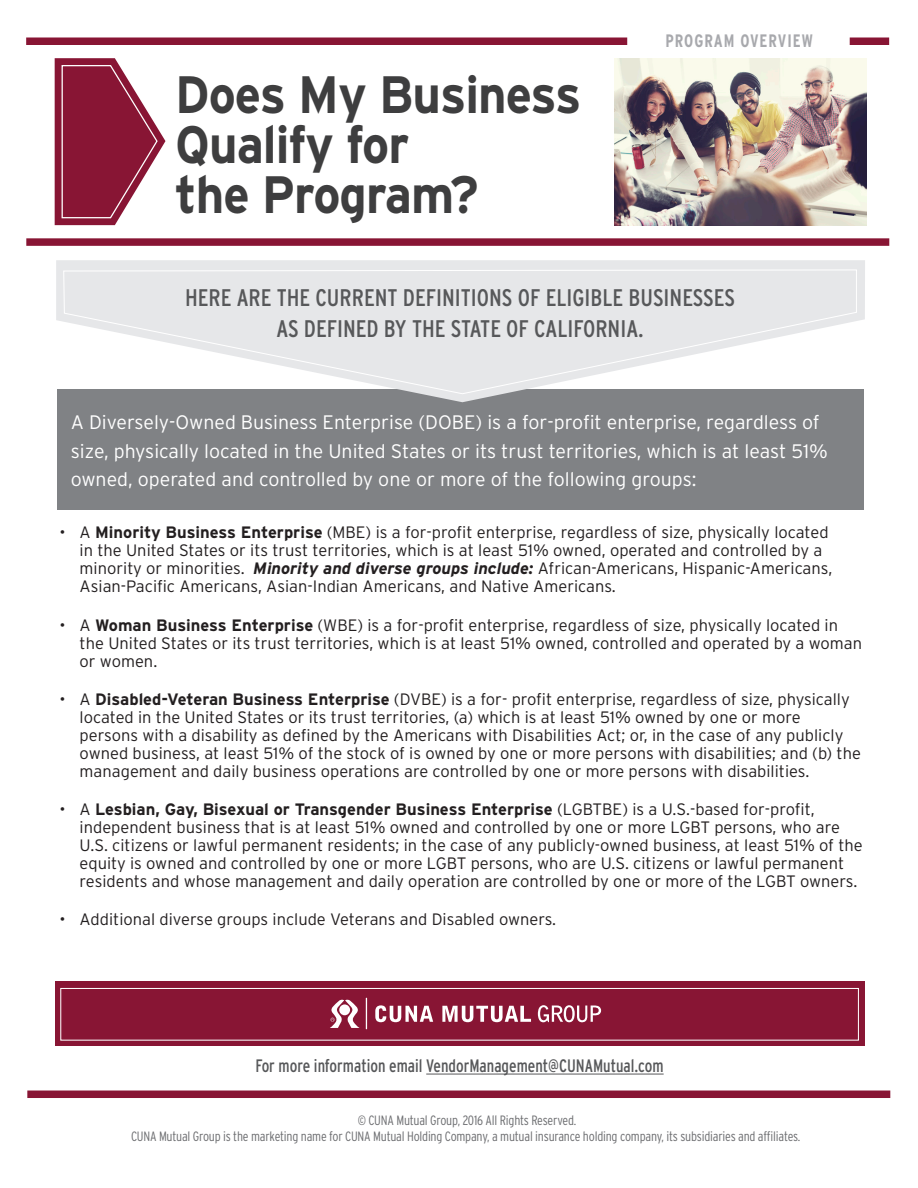
<style>
.page{position:relative;width:918px;height:1188px;background:#fff}
.page>*{position:absolute;margin:0;border:0;box-sizing:border-box;transform-origin:0 0}
.t1{font:700 52.5px/49.9px "Interstate";letter-spacing:-.02em;color:#3e3e3f;scale:.93 1}
.t2{font:condensed 24px "Interstate";color:#57585a}
.t3{font:300 19.5px/28.5px "Interstate";color:#fff}
.t4{font:condensed 18px "Interstate";color:#57585a;scale:.93 1}
.t5{font:700 condensed 18px "Interstate";letter-spacing:.06em;color:#a8a9ad;scale:.93 1}
.t6{font:300 16.5px/18px "Interstate";color:#231f20}
.t7{font:300 condensed 13.5px "Interstate";letter-spacing:-.015em;color:#6c6d70}
.s1{font-weight:700}
.s2{font-weight:700;font-style:italic}
</style>
<div class="page">
<div style="left:57px;top:390px;width:807px;height:120px;background:#808285"></div>
<svg style="left:55px;top:58px;width:110px;height:167px"></svg>
<img style="left:615px;top:58px;width:251px;height:168px">
<svg style="left:56px;top:260px;width:809px;height:142px;fill:#e6e7e9"></svg>
<svg style="left:63px;top:269px;width:794px;height:126px"></svg>
<div style="left:27px;top:1091px;width:863px;height:7px;background:#881534"></div>
<div style="left:26px;top:238px;width:863px;height:8px;background:#881534"></div>
<div style="left:26px;top:38px;width:601px;height:7px;background:#881534"></div>
<div style="left:850px;top:38px;width:39px;height:7px;background:#881534"></div>
<div style="left:55px;top:981px;width:810px;height:65px;background:#881534"></div>
<div style="left:60px;top:988px;width:799px;height:53px;border:1px solid #fff"></div>
<hr style="left:366px;top:998px;width:1px;height:31px;background:#fff">
<svg style="left:375px;top:1005px;width:58px;height:17px"></svg>
<svg style="left:442px;top:1006px;width:89px;height:16px"></svg>
<svg style="left:538px;top:1005px;width:63px;height:17px"></svg>
<svg style="left:330px;top:999px;width:30px;height:29px"></svg>
<hr style="left:426px;top:1074px;width:238px;height:1px;background:#57585a">
<p class="t1" style="left:175px;top:69px;width:439px">Does My Business<br>Qualify for<br>the Program?</p>
<p class="t5" style="left:665px;top:30px;width:160px">PROGRAM OVERVIEW</p>
<p class="t2" style="left:185px;top:283px;width:552px">HERE ARE THE CURRENT DEFINITIONS OF ELIGIBLE BUSINESSES</p>
<p class="t2" style="left:276px;top:314px;width:369px">AS DEFINED BY THE STATE OF CALIFORNIA.</p>
<p class="t3" style="left:71px;top:408px;width:759px">A Diversely-Owned Business Enterprise (DOBE) is a for-profit enterprise, regardless of size, physically located in the United States or its trust territories, which is at least 51% owned, operated and controlled by one or more of the following groups:</p>
<p class="t6" style="left:80px;top:524px;width:754px;text-indent:-20px">• A <span class="s1">Minority Business Enterprise</span> (MBE) is a for-profit enterprise, regardless of size, physically located in the United States or its trust territories, which is at least 51% owned, operated and controlled by a minority or minorities. <span class="s2">Minority and diverse groups include:</span> African-Americans, Hispanic-Americans, Asian-Pacific Americans, Asian-Indian Americans, and Native Americans.</p>
<p class="t6" style="left:80px;top:616px;width:784px;text-indent:-20px">• A <span class="s1">Woman Business Enterprise</span> (WBE) is a for-profit enterprise, regardless of size, physically located in the United States or its trust territories, which is at least 51% owned, controlled and operated by a woman or women.</p>
<p class="t6" style="left:80px;top:690px;width:783px;text-indent:-20px">• A <span class="s1">Disabled-Veteran Business Enterprise</span> (DVBE) is a for- profit enterprise, regardless of size, physically located in the United States or its trust territories, (a) which is at least 51% owned by one or more persons with a disability as defined by the Americans with Disabilities Act; or, in the case of any publicly owned business, at least 51% of the stock of is owned by one or more persons with disabilities; and (b) the management and daily business operations are controlled by one or more persons with disabilities.</p>
<p class="t6" style="left:80px;top:800px;width:785px;text-indent:-20px">• A <span class="s1">Lesbian, Gay, Bisexual or Transgender Business Enterprise</span> (LGBTBE) is a U.S.-based for-profit, independent business that is at least 51% owned and controlled by one or more LGBT persons, who are U.S. citizens or lawful permanent residents; in the case of any publicly-owned business, at least 51% of the equity is owned and controlled by one or more LGBT persons, who are U.S. citizens or lawful permanent residents and whose management and daily operation are controlled by one or more of the LGBT owners.</p>
<p class="t6" style="left:59px;top:911px;width:498px">• Additional diverse groups include Veterans and Disabled owners.</p>
<p class="t4" style="left:256px;top:1054px;width:440px">For more information email VendorManagement@CUNAMutual.com</p>
<p class="t7" style="left:358px;top:1112px;width:220px">© CUNA Mutual Group, 2016 All Rights Reserved.</p>
<p class="t7" style="left:131px;top:1128px;width:671px">CUNA Mutual Group is the marketing name for CUNA Mutual Holding Company, a mutual insurance holding company, its subsidiaries and affiliates.</p>
</div>
